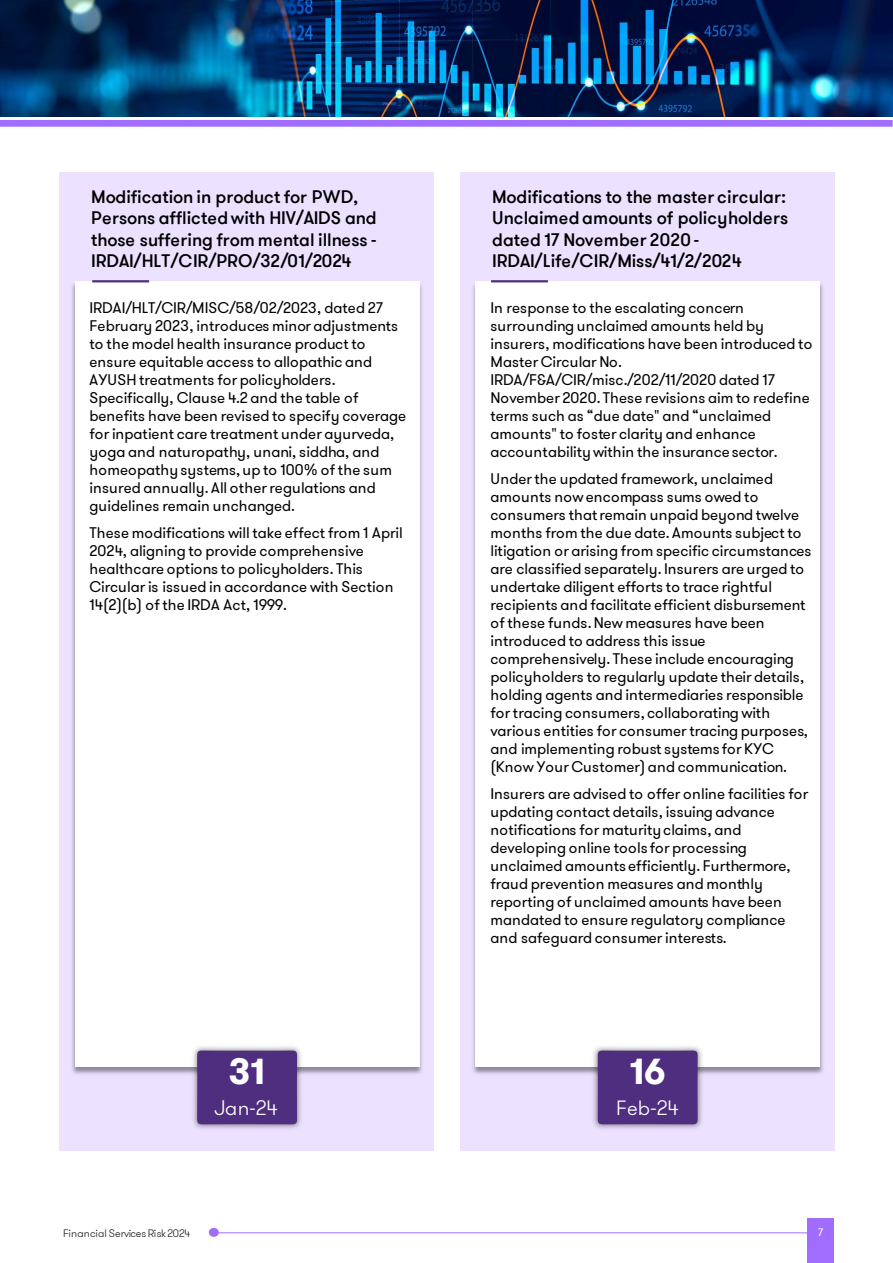
<style>
.page{position:relative;width:893px;height:1263px;background:#fff}
.page>*{position:absolute;margin:0;border:0;box-sizing:border-box;transform-origin:0 0}
.t1{font:700 36px "GT Walsheim Pro";color:#fff}
.t2{font:300 20.7px "GT Walsheim Pro";letter-spacing:-.005em;color:#fff}
.t3{font:500 18px/21.6px "GT Walsheim Pro";letter-spacing:-.005em;color:#000}
.t4{font:15.3px/18px "GT Walsheim Pro";color:#000}
.t5{font:300 10.8px "GT Walsheim Pro";letter-spacing:-.02em;color:#231f20}
.t6{font:10.8px "GT Walsheim Pro";color:#fff}
</style>
<div class="page">
<img style="left:0;top:0;width:893px;height:116px">
<div style="left:0;top:120px;width:892px;height:7px;background:#a06dff"></div>
<div style="left:807px;top:1219px;width:26px;height:44px;background:#a06dff"></div>
<hr style="left:213px;top:1232px;width:596px;height:1px;background:#a06dff">
<div style="left:209px;top:1228px;width:10px;height:9px;background:#a06dff;border-radius:50%"></div>
<div style="left:59px;top:172px;width:375px;height:978px;background:#ece2ff"></div>
<img style="left:72px;top:280px;width:350px;height:794px">
<div style="left:75px;top:281px;width:344px;height:785px;background:#fff"></div>
<div style="left:460px;top:172px;width:374px;height:978px;background:#ece2ff"></div>
<img style="left:473px;top:284px;width:350px;height:790px">
<div style="left:475px;top:281px;width:345px;height:785px;background:#fff"></div>
<img style="left:187px;top:1046px;width:120px;height:83px">
<div style="left:197px;top:1050px;width:100px;height:74px;background:#4f2d7f"></div>
<img style="left:588px;top:1046px;width:119px;height:83px">
<div style="left:598px;top:1050px;width:100px;height:74px;background:#4f2d7f"></div>
<hr style="left:92px;top:280px;width:57px;height:2px;background:#4f2d7f">
<hr style="left:491px;top:280px;width:57px;height:2px;background:#4f2d7f">
<p class="t3" style="left:91px;top:186px;width:287px">Modification in product for PWD, Persons afflicted with HIV/AIDS and those suffering from mental illness - IRDAI/HLT/CIR/PRO/32/01/2024</p>
<p class="t4" style="left:90px;top:299px;width:318px">IRDAI/HLT/CIR/MISC/58/02/2023, dated 27<br>February 2023, introduces minor adjustments to the model health insurance product to ensure equitable access to allopathic and AYUSH treatments for policyholders.<br>Specifically, Clause 4.2 and the table of benefits have been revised to specify coverage for inpatient care treatment under ayurveda, yoga and naturopathy, unani, siddha, and homeopathy systems, up to 100% of the sum insured annually. All other regulations and guidelines remain unchanged.</p>
<p class="t4" style="left:90px;top:524px;width:315px">These modifications will take effect from 1 April 2024, aligning to provide comprehensive healthcare options to policyholders. This Circular is issued in accordance with Section 14(2)(b) of the IRDA Act, 1999.</p>
<p class="t1" style="left:229px;top:1048px;width:38px">31</p>
<p class="t2" style="left:214px;top:1095px;width:65px">Jan-24</p>
<p class="t3" style="left:492px;top:186px;width:298px">Modifications to the master circular:<br>Unclaimed amounts of policyholders dated 17 November 2020 - IRDAI/Life/CIR/Miss/41/2/2024</p>
<p class="t4" style="left:490px;top:299px;width:323px">In response to the escalating concern surrounding unclaimed amounts held by insurers, modifications have been introduced to Master Circular No.<br>IRDA/F&amp;A/CIR/misc./202/11/2020 dated 17<br>November 2020. These revisions aim to redefine terms such as “due date" and “unclaimed amounts" to foster clarity and enhance accountability within the insurance sector.</p>
<p class="t4" style="left:490px;top:470px;width:322px">Under the updated framework, unclaimed amounts now encompass sums owed to consumers that remain unpaid beyond twelve months from the due date. Amounts subject to litigation or arising from specific circumstances are classified separately. Insurers are urged to undertake diligent efforts to trace rightful recipients and facilitate efficient disbursement of these funds.New measures have been introduced to address this issue comprehensively. These include encouraging policyholders to regularly update their details, holding agents and intermediaries responsible for tracing consumers, collaborating with various entities for consumer tracing purposes, and implementing robust systems for KYC (Know Your Customer) and communication.</p>
<p class="t4" style="left:490px;top:785px;width:319px">Insurers are advised to offer online facilities for updating contact details, issuing advance notifications for maturity claims, and developing online tools for processing unclaimed amounts efficiently. Furthermore, fraud prevention measures and monthly reporting of unclaimed amounts have been mandated to ensure regulatory compliance and safeguard consumer interests.</p>
<p class="t1" style="left:630px;top:1048px;width:37px">16</p>
<p class="t2" style="left:616px;top:1095px;width:64px">Feb-24</p>
<p class="t5" style="left:63px;top:1226px;width:129px">Financial Services Risk 2024</p>
<p class="t6" style="left:818px;top:1225px;width:7px">7</p>
</div>
